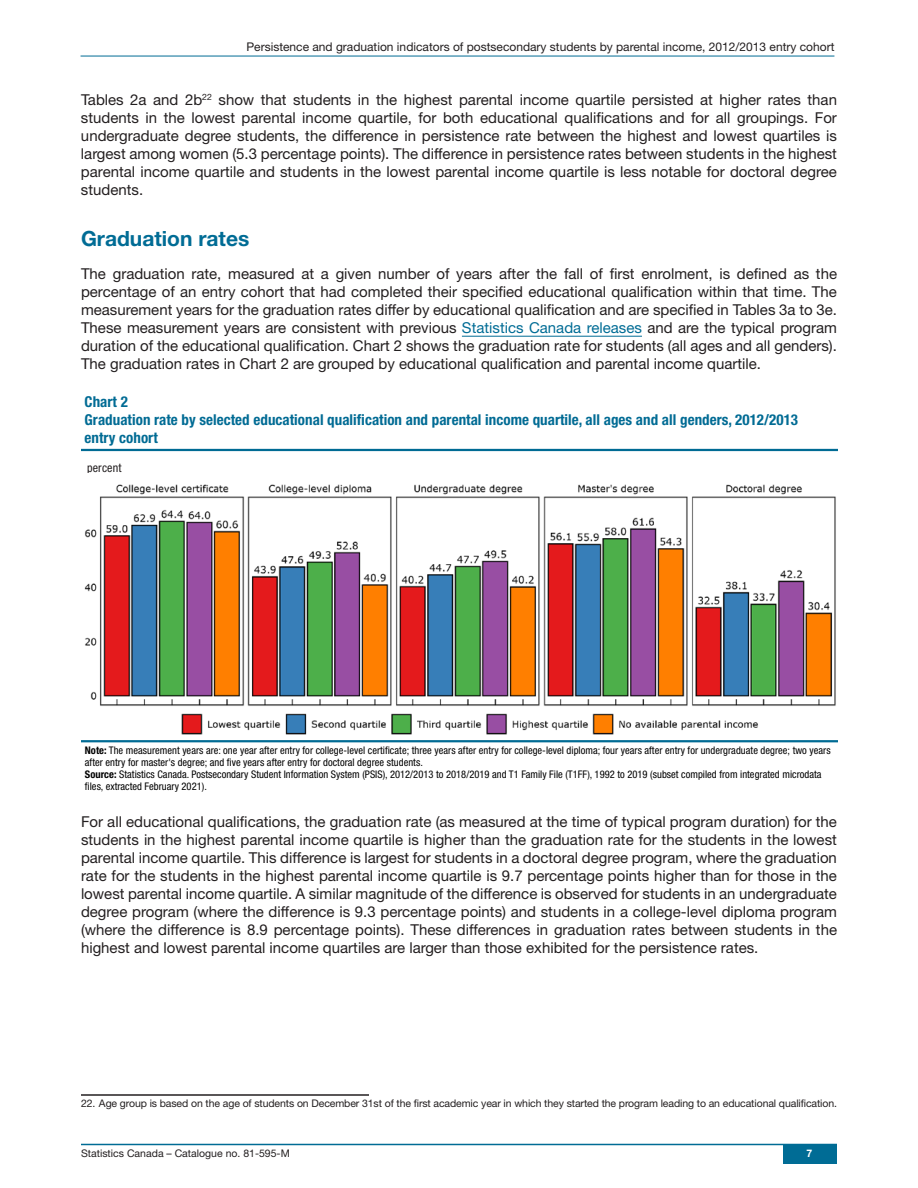
<style>
.page{position:relative;width:918px;height:1188px;background:#fff}
.page>*{position:absolute;margin:0;border:0;box-sizing:border-box;transform-origin:0 0}
.t1{font:700 21px "Helvetica Neue LT Std";color:#006c95}
.t2{font:15px/18px "Helvetica Neue LT Std";color:#231f20;text-align:justify}
.t3{font:700 condensed 15px/18px "Helvetica Neue LT Std";letter-spacing:.005em;color:#006b94}
.t4{font:12px "Helvetica Neue LT Std";color:#231f20}
.t5{font:condensed 12px "Helvetica Neue LT Std";letter-spacing:.015em;color:#231f20}
.t6{font:condensed 10.5px/12px "Helvetica Neue LT Std";letter-spacing:.005em;color:#000}
.t7{font:10.5px "Helvetica Neue LT Std";letter-spacing:-.01em;color:#231f20}
.t8{font:700 10.5px "Helvetica Neue LT Std";color:#fff}
.s1{color:#006c95}
.s2{font-weight:700}
</style>
<div class="page">
<hr style="left:81px;top:56px;width:753px;height:1px;background:#006c95">
<div style="left:783px;top:1145px;width:54px;height:19px;background:#006c95"></div>
<hr style="left:81px;top:1144px;width:756px;height:1px;background:#006c95">
<hr style="left:462px;top:336px;width:180px;height:1px;background:#006c95">
<img style="left:81px;top:484px;width:756px;height:259px">
<hr style="left:81px;top:740px;width:756px;height:2px;background:#006b94">
<hr style="left:81px;top:449px;width:756px;height:2px;background:#006b94">
<hr style="left:81px;top:1094px;width:288px;height:2px;background:#231f20">
<p class="t4" style="left:247px;top:40px;width:589px">Persistence and graduation indicators of postsecondary students by parental income, 2012/2013 entry cohort</p>
<p class="t2" style="left:81px;top:91px;width:758px">Tables 2a and 2b<sup>22</sup> show that students in the highest parental income quartile persisted at higher rates than students in the lowest parental income quartile, for both educational qualifications and for all groupings. For undergraduate degree students, the difference in persistence rate between the highest and lowest quartiles is largest among women (5.3 percentage points). The difference in persistence rates between students in the highest parental income quartile and students in the lowest parental income quartile is less notable for doctoral degree students.</p>
<h1 class="t1" style="left:81px;top:226px;width:170px">Graduation rates</h1>
<p class="t2" style="left:81px;top:265px;width:758px">The graduation rate, measured at a given number of years after the fall of first enrolment, is defined as the percentage of an entry cohort that had completed their specified educational qualification within that time. The measurement years for the graduation rates differ by educational qualification and are specified in Tables 3a to 3e.<br>These measurement years are consistent with previous <span class="s1">Statistics Canada releases</span> and are the typical program duration of the educational qualification. Chart 2 shows the graduation rate for students (all ages and all genders).<br>The graduation rates in Chart 2 are grouped by educational qualification and parental income quartile.</p>
<p class="t3" style="left:85px;top:392px;width:715px">Chart 2<br>Graduation rate by selected educational qualification and parental income quartile, all ages and all genders, 2012/2013 entry cohort</p>
<p class="t5" style="left:87px;top:461px;width:36px">percent</p>
<p class="t6" style="left:85px;top:744px;width:747px"><span class="s2">Note:</span> The measurement years are: one year after entry for college-level certificate; three years after entry for college-level diploma; four years after entry for undergraduate degree; two years after entry for master's degree; and five years after entry for doctoral degree students.<br><span class="s2">Source:</span> Statistics Canada. Postsecondary Student Information System (PSIS), 2012/2013 to 2018/2019 and T1 Family File (T1FF), 1992 to 2019 (subset compiled from integrated microdata files, extracted February 2021).</p>
<p class="t2" style="left:81px;top:812px;width:758px">For all educational qualifications, the graduation rate (as measured at the time of typical program duration) for the students in the highest parental income quartile is higher than the graduation rate for the students in the lowest parental income quartile. This difference is largest for students in a doctoral degree program, where the graduation rate for the students in the highest parental income quartile is 9.7 percentage points higher than for those in the lowest parental income quartile. A similar magnitude of the difference is observed for students in an undergraduate degree program (where the difference is 9.3 percentage points) and students in a college-level diploma program (where the difference is 8.9 percentage points). These differences in graduation rates between students in the highest and lowest parental income quartiles are larger than those exhibited for the persistence rates.</p>
<p class="t7" style="left:81px;top:1097px;width:758px">22. Age group is based on the age of students on December 31st of the first academic year in which they started the program leading to an educational qualification.</p>
<p class="t7" style="left:81px;top:1147px;width:210px">Statistics Canada – Catalogue no. 81-595-M</p>
<p class="t8" style="left:806px;top:1147px;width:7px">7</p>
</div>
